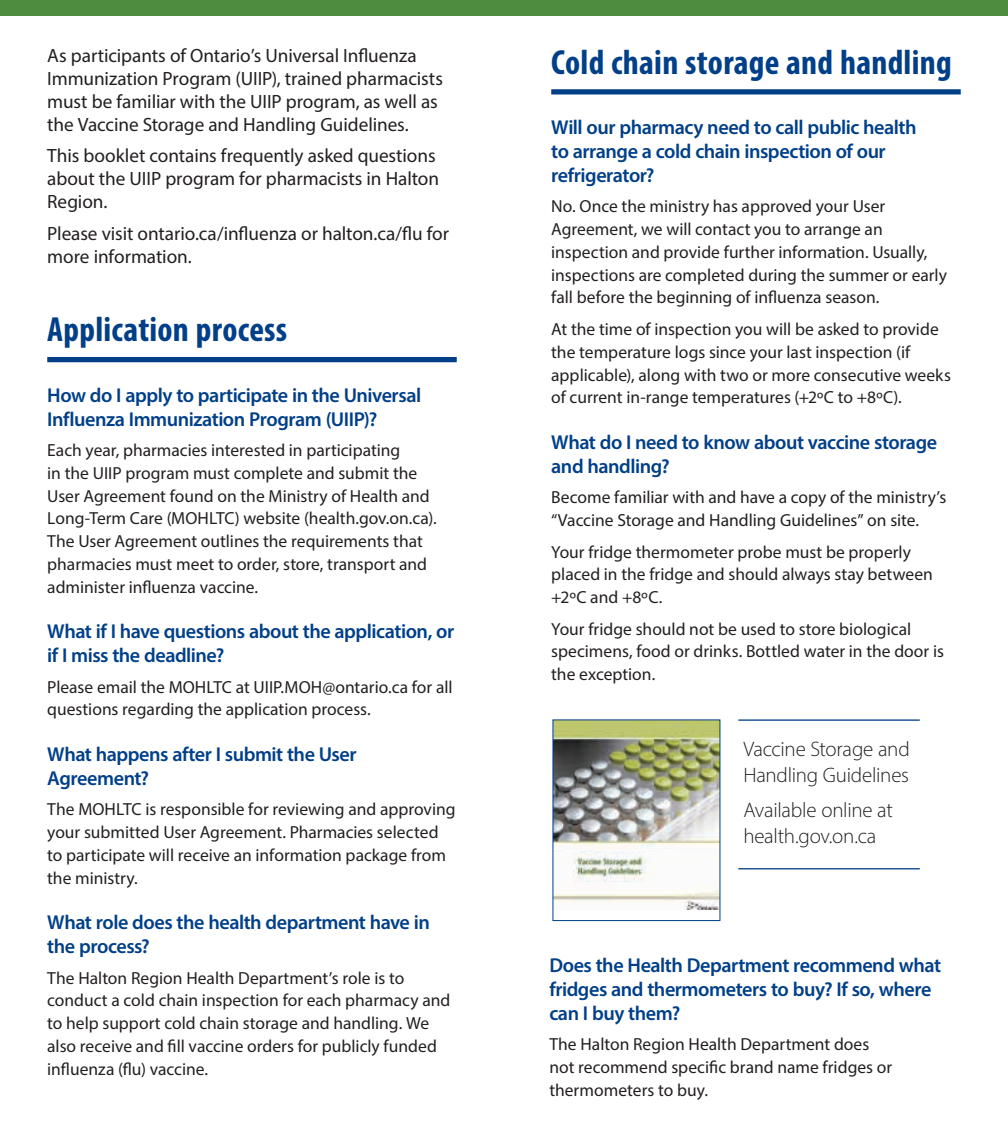
<style>
.page{position:relative;width:1008px;height:1134px;background:#fff}
.page>*{position:absolute;margin:0;border:0;box-sizing:border-box;transform-origin:0 0}
.t1{font:700 condensed 35px "Myriad Pro";letter-spacing:.005em;color:#013f88}
.t2{font:300 21px/26.2px "Myriad Pro";letter-spacing:-.015em;color:#231f20}
.t3{font:600 20.12px/24.2px "Myriad Pro";letter-spacing:-.025em;color:#013f88}
.t4{font:19.25px/23.1px "Myriad Pro";letter-spacing:-.005em;color:#231f20}
.t5{font:17.5px/22.8px "Myriad Pro";color:#231f20}
</style>
<div class="page">
<div style="left:0;top:0;width:504px;height:16px;background:#4e8c40"></div>
<div style="left:504px;top:0;width:504px;height:16px;background:#4e8c40"></div>
<div style="left:47px;top:357px;width:410px;height:5px;background:#013f88"></div>
<div style="left:551px;top:89px;width:410px;height:5px;background:#013f88"></div>
<img style="left:555px;top:721px;width:163px;height:188px">
<div style="left:553px;top:719px;width:167px;height:202px;border:1px solid #013f88"></div>
<hr style="left:738px;top:719px;width:182px;height:2px;background:#013f88">
<hr style="left:738px;top:868px;width:182px;height:1px;background:#013f88">
<p class="t4" style="left:47px;top:43px;width:397px">As participants of Ontario’s Universal Influenza Immunization Program (UIIP), trained pharmacists must be familiar with the UIIP program, as well as the Vaccine Storage and Handling Guidelines.</p>
<p class="t4" style="left:47px;top:144px;width:393px">This booklet contains frequently asked questions about the UIIP program for pharmacists in Halton<br>Region.</p>
<p class="t4" style="left:47px;top:222px;width:403px">Please visit ontario.ca/influenza or halton.ca/flu for more information.</p>
<h1 class="t1" style="left:47px;top:308px;width:241px">Application process</h1>
<p class="t3" style="left:47px;top:382px;width:376px">How do I apply to participate in the Universal<br>Influenza Immunization Program (UIIP)?</p>
<p class="t5" style="left:47px;top:439px;width:391px">Each year, pharmacies interested in participating<br>in the UIIP program must complete and submit the User Agreement found on the Ministry of Health and Long-Term Care (MOHLTC) website (health.gov.on.ca).<br>The User Agreement outlines the requirements that pharmacies must meet to order, store, transport and administer influenza vaccine.</p>
<p class="t3" style="left:47px;top:619px;width:408px">What if I have questions about the application, or if I miss the deadline?</p>
<p class="t5" style="left:47px;top:675px;width:407px">Please email the MOHLTC at UIIP.MOH@ontario.ca for all questions regarding the application process.</p>
<p class="t3" style="left:47px;top:742px;width:311px">What happens after I submit the User<br>Agreement?</p>
<p class="t5" style="left:47px;top:798px;width:410px">The MOHLTC is responsible for reviewing and approving your submitted User Agreement. Pharmacies selected to participate will receive an information package from the ministry.</p>
<p class="t3" style="left:47px;top:910px;width:384px">What role does the health department have in the process?</p>
<p class="t5" style="left:47px;top:966px;width:405px">The Halton Region Health Department’s role is to conduct a cold chain inspection for each pharmacy and to help support cold chain storage and handling. We also receive and fill vaccine orders for publicly funded influenza (flu) vaccine.</p>
<h1 class="t1" style="left:551px;top:40px;width:402px">Cold chain storage and handling</h1>
<p class="t3" style="left:551px;top:115px;width:367px">Will our pharmacy need to call public health to arrange a cold chain inspection of our refrigerator?</p>
<p class="t5" style="left:551px;top:195px;width:397px">No. Once the ministry has approved your User Agreement, we will contact you to arrange an inspection and provide further information. Usually, inspections are completed during the summer or early fall before the beginning of influenza season.</p>
<p class="t5" style="left:551px;top:318px;width:401px">At the time of inspection you will be asked to provide the temperature logs since your last inspection (if applicable), along with two or more consecutive weeks of current in-range temperatures (+2ºC to +8ºC).</p>
<p class="t3" style="left:551px;top:430px;width:387px">What do I need to know about vaccine storage and handling?</p>
<p class="t5" style="left:551px;top:486px;width:397px">Become familiar with and have a copy of the ministry’s “Vaccine Storage and Handling Guidelines” on site.</p>
<p class="t5" style="left:551px;top:540px;width:383px">Your fridge thermometer probe must be properly placed in the fridge and should always stay between +2ºC and +8ºC.</p>
<p class="t5" style="left:551px;top:617px;width:394px">Your fridge should not be used to store biological specimens, food or drinks. Bottled water in the door is the exception.</p>
<p class="t2" style="left:743px;top:735px;width:168px">Vaccine Storage and<br>Handling Guidelines</p>
<p class="t2" style="left:743px;top:797px;width:151px">Available online at health.gov.on.ca</p>
<p class="t3" style="left:549px;top:952px;width:393px">Does the Health Department recommend what fridges and thermometers to buy? If so, where can I buy them?</p>
<p class="t5" style="left:549px;top:1033px;width:344px">The Halton Region Health Department does not recommend specific brand name fridges or thermometers to buy.</p>
</div>
